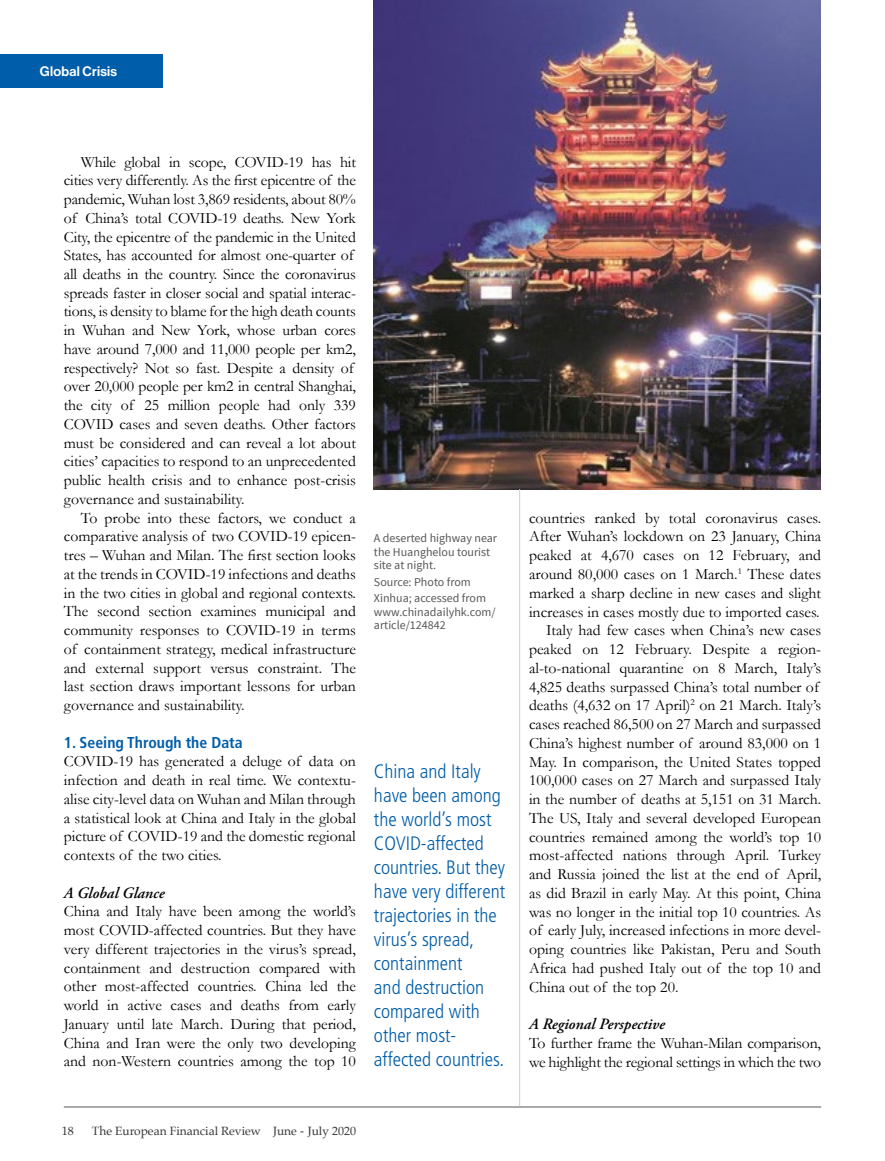
<style>
.page{position:relative;width:885px;height:1161px;background:#fff}
.page>*{position:absolute;margin:0;border:0;box-sizing:border-box;transform-origin:0 0}
.t1{font:300 condensed 19.5px/24px "Frutiger";color:#005da9}
.t2{font:15.75px/18.8px "Garamond";color:#000;text-align:justify}
.t3{font:italic 600 15.75px "Adobe Garamond Pro";color:#000}
.t4{font:700 condensed 15.75px "Frutiger";color:#005da9}
.t5{font:500 13.5px "Haas Grot Disp 65";letter-spacing:.02em;color:#fff}
.t6{font:12px/13.5px "Source Sans Pro";color:#575756}
.t7{font:12px "Palatino";color:#373636}
</style>
<div class="page">
<hr style="left:64px;top:1106px;width:757px;height:1px;background:#575756">
<img style="left:374px;top:0;width:446px;height:489px">
<hr style="left:519px;top:489px;width:1px;height:617px;background:#d0cfc9">
<div style="left:0;top:54px;width:162px;height:33px;background:#005da9"></div>
<p class="t5" style="left:40px;top:63px;width:79px">Global Crisis</p>
<p class="t2" style="left:64px;top:152px;width:293px;text-align:left;text-indent:17px">While global in scope, COVID-19 has hit cities very differently. As the first epicentre of the pandemic, Wuhan lost 3,869 residents, about 80% of China’s total COVID-19 deaths. New York City, the epicentre of the pandemic in the United States, has accounted for almost one-quarter of all deaths in the country. Since the coronavirus spreads faster in closer social and spatial interac&shy;tions, is density to blame for the high death counts in Wuhan and New York, whose urban cores have around 7,000 and 11,000 people per km2, respectively? Not so fast. Despite a density of over 20,000 people per km2 in central Shanghai, the city of 25 million people had only 339<br>COVID cases and seven deaths. Other factors must be considered and can reveal a lot about cities’ capacities to respond to an unprecedented public health crisis and to enhance post-crisis governance and sustainability.</p>
<p class="t2" style="left:64px;top:508px;width:293px;text-indent:17px">To probe into these factors, we conduct a comparative analysis of two COVID-19 epicen&shy;tres – Wuhan and Milan. The first section looks at the trends in COVID-19 infections and deaths in the two cities in global and regional contexts.<br>The second section examines municipal and community responses to COVID-19 in terms of containment strategy, medical infrastructure and external support versus constraint. The last section draws important lessons for urban governance and sustainability.</p>
<p class="t4" style="left:64px;top:733px;width:180px">1. Seeing Through the Data</p>
<p class="t2" style="left:64px;top:752px;width:293px">COVID-19 has generated a deluge of data on infection and death in real time. We contextu&shy;alise city-level data on Wuhan and Milan through a statistical look at China and Italy in the global picture of COVID-19 and the domestic regional contexts of the two cities.</p>
<p class="t3" style="left:64px;top:883px;width:102px">A Global Glance</p>
<p class="t2" style="left:64px;top:902px;width:293px">China and Italy have been among the world’s most COVID-affected countries. But they have very different trajectories in the virus’s spread, containment and destruction compared with other most-affected countries. China led the world in active cases and deaths from early January until late March. During that period, China and Iran were the only two developing and non-Western countries among the top 10</p>
<p class="t6" style="left:374px;top:532px;width:125px">A deserted highway near the Huanghelou tourist site at night.</p>
<p class="t6" style="left:374px;top:574px;width:113px;line-height:16.5px">Source: Photo from<br>Xinhua; accessed from</p>
<p class="t6" style="left:374px;top:605px;width:123px">www.chinadailyhk.com/ article/124842</p>
<p class="t1" style="left:374px;top:759px;width:133px">China and Italy have been among the world’s most<br>COVID-affected countries. But they have very different trajectories in the virus’s spread, containment<br>and destruction compared with other most&shy;affected countries.</p>
<p class="t7" style="left:62px;top:1120px;width:13px">18</p>
<p class="t7" style="left:92px;top:1120px;width:265px">The European Financial Review June - July 2020</p>
<p class="t2" style="left:529px;top:508px;width:293px">countries ranked by total coronavirus cases.</p>
<p class="t2" style="left:529px;top:527px;width:293px">After Wuhan’s lockdown on 23 January, China</p>
<p class="t2" style="left:529px;top:545px;width:293px">peaked at 4,670 cases on 12 February, and</p>
<p class="t2" style="left:529px;top:564px;width:293px">around 80,000 cases on 1 March.<sup>1</sup> These dates</p>
<p class="t2" style="left:529px;top:583px;width:293px">marked a sharp decline in new cases and slight</p>
<p class="t2" style="left:529px;top:602px;width:292px">increases in cases mostly due to imported cases.</p>
<p class="t2" style="left:546px;top:621px;width:276px">Italy had few cases when China’s new cases</p>
<p class="t2" style="left:529px;top:639px;width:293px">peaked on 12 February. Despite a region-</p>
<p class="t2" style="left:529px;top:658px;width:293px">al-to-national quarantine on 8 March, Italy’s</p>
<p class="t2" style="left:529px;top:677px;width:291px">4,825 deaths surpassed China’s total number of</p>
<p class="t2" style="left:529px;top:696px;width:293px">deaths (4,632 on 17 April)<sup>2</sup> on 21 March. Italy’s</p>
<p class="t2" style="left:529px;top:714px;width:293px">cases reached 86,500 on 27 March and surpassed</p>
<p class="t2" style="left:529px;top:733px;width:293px">China’s highest number of around 83,000 on 1</p>
<p class="t2" style="left:529px;top:752px;width:293px">May. In comparison, the United States topped</p>
<p class="t2" style="left:529px;top:771px;width:293px">100,000 cases on 27 March and surpassed Italy</p>
<p class="t2" style="left:529px;top:789px;width:293px">in the number of deaths at 5,151 on 31 March.</p>
<p class="t2" style="left:529px;top:808px;width:293px">The US, Italy and several developed European</p>
<p class="t2" style="left:529px;top:827px;width:293px">countries remained among the world’s top 10</p>
<p class="t2" style="left:529px;top:846px;width:293px">most-affected nations through April. Turkey</p>
<p class="t2" style="left:529px;top:864px;width:293px">and Russia joined the list at the end of April,</p>
<p class="t2" style="left:529px;top:883px;width:293px">as did Brazil in early May. At this point, China</p>
<p class="t2" style="left:529px;top:902px;width:293px">was no longer in the initial top 10 countries. As</p>
<p class="t2" style="left:529px;top:921px;width:293px">of early July, increased infections in more devel-</p>
<p class="t2" style="left:529px;top:939px;width:293px">oping countries like Pakistan, Peru and South</p>
<p class="t2" style="left:529px;top:958px;width:293px">Africa had pushed Italy out of the top 10 and</p>
<p class="t2" style="left:529px;top:977px;width:151px">China out of the top 20.</p>
<p class="t3" style="left:529px;top:1015px;width:137px">A Regional Perspective</p>
<p class="t2" style="left:529px;top:1033px;width:293px">To further frame the Wuhan-Milan comparison, we highlight the regional settings in which the two</p>
</div>
